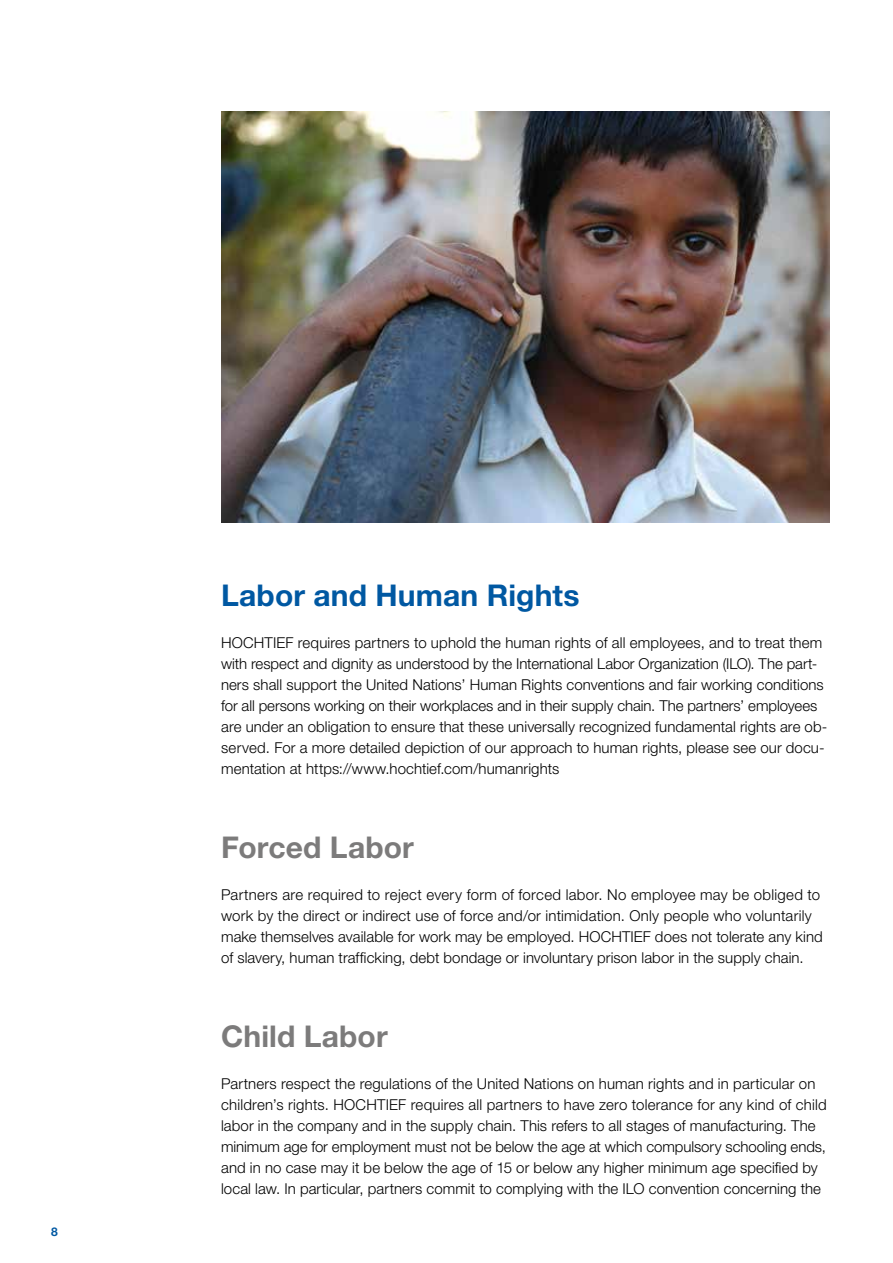
<style>
.page{position:relative;width:893px;height:1263px;background:#fff}
.page>*{position:absolute;margin:0;border:0;box-sizing:border-box;transform-origin:0 0}
.t1{font:700 30px "Helvetica Neue LT Pro";letter-spacing:.005em;color:#7c7b7b}
.t2{font:700 30px "Helvetica Neue LT Pro";letter-spacing:.005em;color:#0058a2}
.t3{font:300 15px/21px "Helvetica Neue LT Pro";letter-spacing:.005em;color:#000}
.t4{font:700 12px "Helvetica Neue LT Pro";color:#0058a2}
</style>
<div class="page">
<img style="left:221px;top:112px;width:608px;height:410px">
<p class="t4" style="left:51px;top:1224px;width:8px">8</p>
<h1 class="t2" style="left:221px;top:576px;width:360px">Labor and Human Rights</h1>
<p class="t3" style="left:221px;top:632px;width:608px">HOCHTIEF requires partners to uphold the human rights of all employees, and to treat them with respect and dignity as understood by the International Labor Organization (ILO). The part&shy;ners shall support the United Nations’ Human Rights conventions and fair working conditions for all persons working on their workplaces and in their supply chain. The partners’ employees are under an obligation to ensure that these universally recognized fundamental rights are ob&shy;served. For a more detailed depiction of our approach to human rights, please see our docu&shy;mentation at https://www.hochtief.com/humanrights</p>
<h1 class="t1" style="left:221px;top:828px;width:194px">Forced Labor</h1>
<p class="t3" style="left:221px;top:884px;width:603px">Partners are required to reject every form of forced labor. No employee may be obliged to work by the direct or indirect use of force and/or intimidation. Only people who voluntarily make themselves available for work may be employed. HOCHTIEF does not tolerate any kind of slavery, human trafficking, debt bondage or involuntary prison labor in the supply chain.</p>
<h1 class="t1" style="left:221px;top:1017px;width:168px">Child Labor</h1>
<p class="t3" style="left:221px;top:1073px;width:607px">Partners respect the regulations of the United Nations on human rights and in particular on children’s rights. HOCHTIEF requires all partners to have zero tolerance for any kind of child labor in the company and in the supply chain. This refers to all stages of manufacturing. The minimum age for employment must not be below the age at which compulsory schooling ends, and in no case may it be below the age of 15 or below any higher minimum age specified by local law. In particular, partners commit to complying with the ILO convention concerning the</p>
</div>
